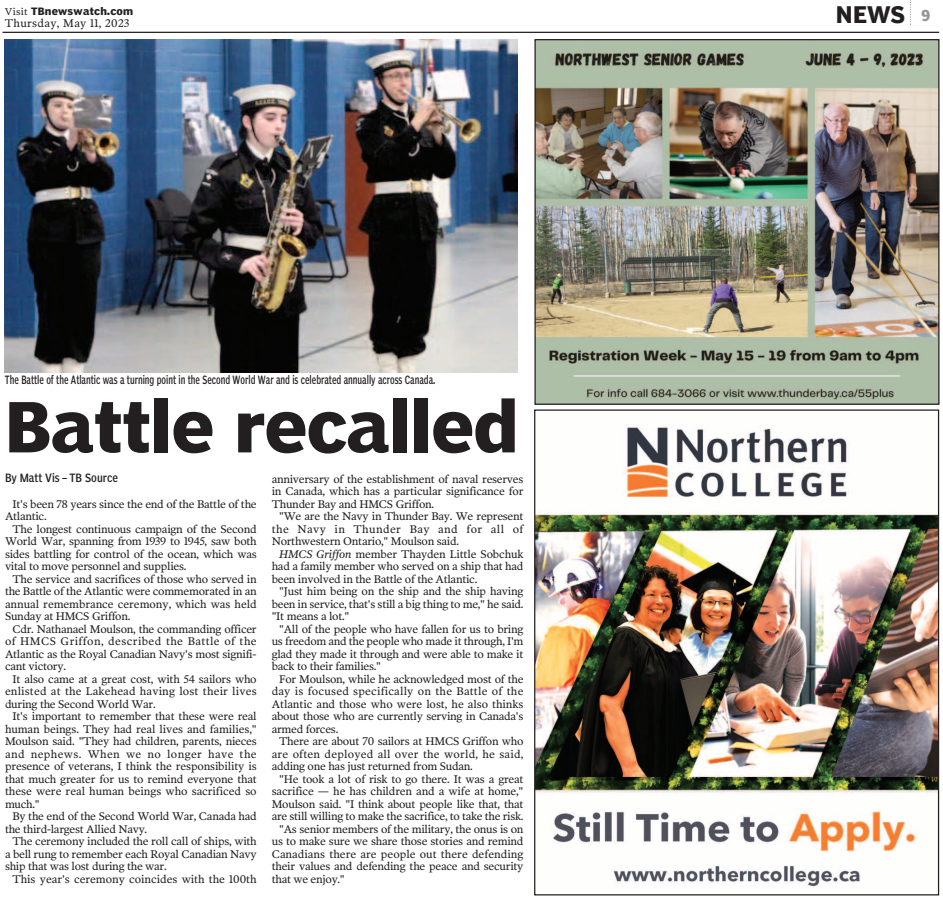
<style>
.page{position:relative;width:943px;height:900px;background:#fff}
.page>*{position:absolute;margin:0;border:0;box-sizing:border-box;transform-origin:0 0}
.t1{font:700 67.5px "Poynter Agate";color:#231f20}
.t2{font:700 22.5px "Poynter Agate";color:#231f20}
.t3{font:700 15px "Poynter Agate";color:#939598}
.t4{font:11.25px/12.5px "Poynter Oldstyle Text";letter-spacing:-.025em;color:#231f20;text-align:justify}
.t5{font:11.25px "Poynter Agate Comp One";color:#231f20;scale:.8 1}
.t6{font:11.25px "Poynter Oldstyle Text";color:#231f20}
.t7{font:11.25px "Poynter Oldstyle Text";letter-spacing:.03em;color:#231f20}
.t8{font:11.25px "Poynter Agate Comp One";color:#231f20}
.t9{font:700 10px "Poynter Agate";letter-spacing:.03em;color:#231f20}
.s1{font-family:"Poynter Oldstyle Text";font-weight:400}
.s2{font-style:italic}
</style>
<div class="page">
<svg style="left:910px;top:0;width:1px;height:25px"></svg>
<hr style="left:3px;top:32px;width:936px;height:1px;background:#231f20">
<img style="left:536px;top:41px;width:401px;height:362px">
<div style="left:534px;top:39px;width:405px;height:366px;border:1px solid #231f20"></div>
<img style="left:536px;top:426px;width:401px;height:461px">
<img style="left:5px;top:39px;width:512px;height:334px">
<p class="t9" style="left:5px;top:5px;width:130px"><span class="s1">Visit</span> TBnewswatch.com</p>
<p class="t7" style="left:5px;top:16px;width:126px">Thursday, May 11, 2023</p>
<p class="t5" style="left:5px;top:375px;width:540px">The Battle of the Atlantic was a turning point in the Second World War and is celebrated annually across Canada.</p>
<p class="t1" style="left:5px;top:390px;width:515px">Battle recalled</p>
<p class="t8" style="left:5px;top:473px;width:114px">By Matt Vis – TB Source</p>
<p class="t4" style="left:5px;top:497px;width:253px;text-indent:7px">It's been 78 years since the end of the Battle of the<br>Atlantic.</p>
<p class="t4" style="left:5px;top:522px;width:253px;text-indent:7px">The longest continuous campaign of the Second World War, spanning from 1939 to 1945, saw both sides battling for control of the ocean, which was vital to move personnel and supplies.</p>
<p class="t4" style="left:5px;top:572px;width:253px;text-indent:7px">The service and sacrifices of those who served in the Battle of the Atlantic were commemorated in an annual remembrance ceremony, which was held Sunday at HMCS Griffon.</p>
<p class="t4" style="left:5px;top:622px;width:253px;text-indent:7px">Cdr. Nathanael Moulson, the commanding officer of HMCS Griffon, described the Battle of the Atlantic as the Royal Canadian Navy's most signifi&shy;cant victory.</p>
<p class="t4" style="left:5px;top:672px;width:253px;text-indent:7px">It also came at a great cost, with 54 sailors who enlisted at the Lakehead having lost their lives during the Second World War.</p>
<p class="t4" style="left:5px;top:710px;width:253px;text-indent:7px">It's important to remember that these were real human beings. They had real lives and families," Moulson said. "They had children, parents, nieces and nephews. When we no longer have the presence of veterans, I think the responsibility is that much greater for us to remind everyone that these were real human beings who sacrificed so much."</p>
<p class="t4" style="left:5px;top:810px;width:253px;text-indent:7px">By the end of the Second World War, Canada had the third-largest Allied Navy.</p>
<p class="t4" style="left:5px;top:835px;width:253px;text-indent:7px">The ceremony included the roll call of ships, with a bell rung to remember each Royal Canadian Navy ship that was lost during the war.</p>
<p class="t6" style="left:12px;top:872px;width:246px">This year's ceremony coincides with the 100th</p>
<p class="t4" style="left:272px;top:472px;width:253px">anniversary of the establishment of naval reserves in Canada, which has a particular significance for Thunder Bay and HMCS Griffon.</p>
<p class="t4" style="left:272px;top:510px;width:253px;text-indent:7px">"We are the Navy in Thunder Bay. We represent the Navy in Thunder Bay and for all of Northwestern Ontario," Moulson said.</p>
<p class="t4" style="left:272px;top:547px;width:253px;text-indent:7px"><span class="s2">HMCS Griffon</span> member Thayden Little Sobchuk had a family member who served on a ship that had been involved in the Battle of the Atlantic.</p>
<p class="t4" style="left:272px;top:585px;width:253px;text-indent:7px">"Just him being on the ship and the ship having been in service, that's still a big thing to me," he said. "It means a lot."</p>
<p class="t4" style="left:272px;top:622px;width:253px;text-indent:7px">"All of the people who have fallen for us to bring us freedom and the people who made it through, I'm glad they made it through and were able to make it back to their families."</p>
<p class="t4" style="left:272px;top:672px;width:253px;text-indent:7px">For Moulson, while he acknowledged most of the day is focused specifically on the Battle of the Atlantic and those who were lost, he also thinks about those who are currently serving in Canada's armed forces.</p>
<p class="t4" style="left:272px;top:735px;width:253px;text-indent:7px">There are about 70 sailors at HMCS Griffon who are often deployed all over the world, he said, adding one has just returned from Sudan.</p>
<p class="t4" style="left:272px;top:772px;width:253px;text-indent:7px">"He took a lot of risk to go there. It was a great sacrifice — he has children and a wife at home," Moulson said. "I think about people like that, that are still willing to make the sacrifice, to take the risk.</p>
<p class="t4" style="left:272px;top:822px;width:253px;text-indent:7px">"As senior members of the military, the onus is on us to make sure we share those stories and remind Canadians there are people out there defending their values and defending the peace and security that we enjoy."</p>
<p class="t2" style="left:836px;top:2px;width:71px">NEWS</p>
<p class="t3" style="left:921px;top:8px;width:10px">9</p>
</div>
